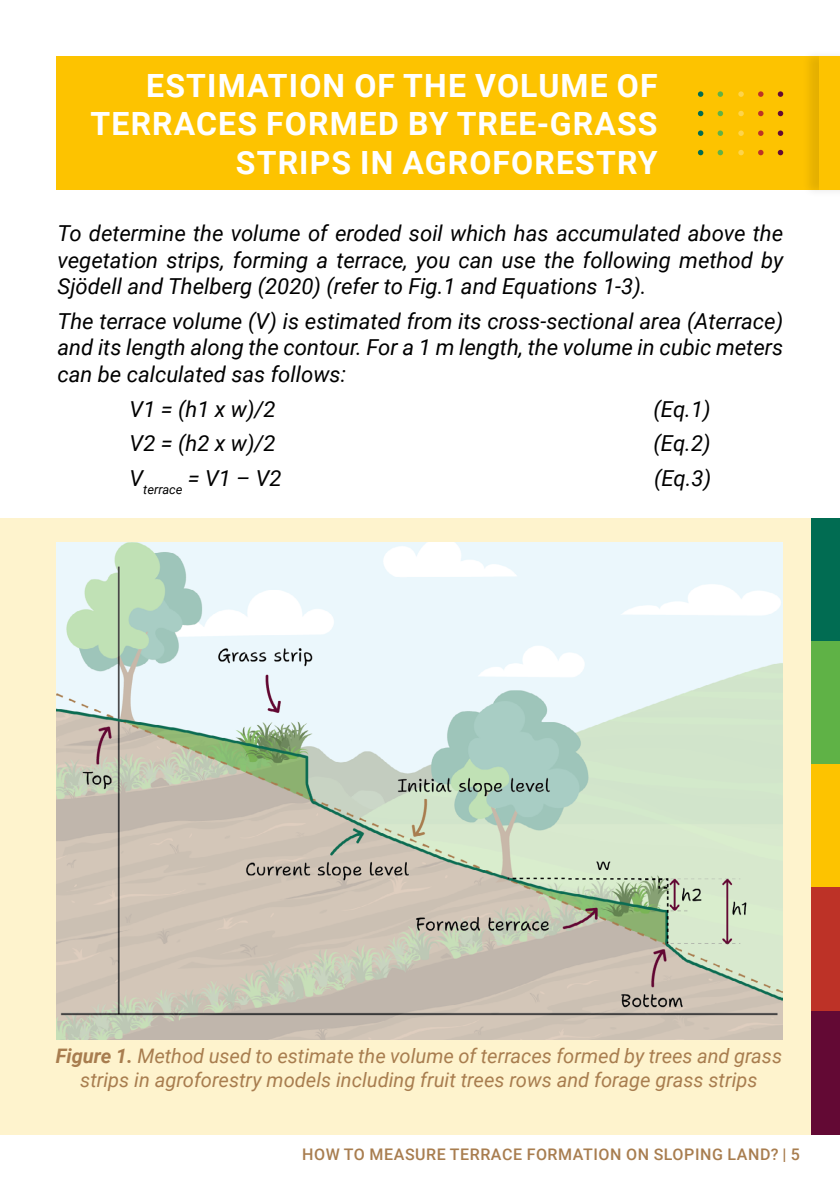
<style>
.page{position:relative;width:840px;height:1191px;background:#fff}
.page>*{position:absolute;margin:0;border:0;box-sizing:border-box;transform-origin:0 0}
.t1{font:700 32px/38.4px "Roboto";letter-spacing:.035em;color:#fff;text-align:right}
.t2{font:italic 22px/26.4px "Roboto";color:#000;text-align:justify}
.t3{font:italic 20px/24px "Roboto";color:#a87d4f;text-align:center}
.t4{font:500 16px "Roboto";letter-spacing:.035em;color:#a87d4f}
.s1{font-weight:700}
</style>
<div class="page">
<div style="left:0;top:518px;width:839px;height:616px;background:#fef3cd"></div>
<div style="left:57px;top:57px;width:762px;height:133px;background:#fdc300"></div>
<div style="left:801px;top:49px;width:38px;height:149px;background:#000;opacity:.1"></div>
<div style="left:819px;top:57px;width:20px;height:133px;background:#fdc300"></div>
<svg style="left:738px;top:111px;width:5px;height:5px"></svg>
<svg style="left:758px;top:111px;width:5px;height:5px"></svg>
<svg style="left:777px;top:111px;width:5px;height:5px"></svg>
<svg style="left:738px;top:91px;width:5px;height:6px"></svg>
<svg style="left:758px;top:91px;width:5px;height:6px"></svg>
<svg style="left:777px;top:91px;width:5px;height:6px"></svg>
<svg style="left:738px;top:150px;width:5px;height:5px"></svg>
<svg style="left:758px;top:150px;width:5px;height:5px"></svg>
<svg style="left:777px;top:150px;width:5px;height:5px"></svg>
<svg style="left:738px;top:130px;width:5px;height:6px"></svg>
<svg style="left:758px;top:130px;width:5px;height:6px"></svg>
<svg style="left:777px;top:130px;width:5px;height:6px"></svg>
<svg style="left:697px;top:111px;width:6px;height:5px"></svg>
<svg style="left:717px;top:111px;width:5px;height:5px"></svg>
<svg style="left:697px;top:91px;width:6px;height:6px"></svg>
<svg style="left:717px;top:91px;width:5px;height:6px"></svg>
<svg style="left:697px;top:150px;width:6px;height:5px"></svg>
<svg style="left:717px;top:150px;width:5px;height:5px"></svg>
<svg style="left:697px;top:130px;width:6px;height:6px"></svg>
<svg style="left:717px;top:130px;width:5px;height:6px"></svg>
<div style="left:811px;top:518px;width:28px;height:123px;background:#016c52"></div>
<div style="left:811px;top:641px;width:28px;height:123px;background:#5fb246"></div>
<div style="left:811px;top:764px;width:28px;height:123px;background:#fdc300"></div>
<div style="left:811px;top:887px;width:28px;height:124px;background:#bd3227"></div>
<div style="left:811px;top:1011px;width:28px;height:123px;background:#630934"></div>
<img style="left:57px;top:542px;width:724px;height:497px">
<h1 class="t1" style="left:91px;top:65px;width:568px">ESTIMATION OF THE VOLUME OF<br>TERRACES FORMED BY TREE-GRASS<br>STRIPS IN AGROFORESTRY</h1>
<p class="t2" style="left:57px;top:220px;width:726px">To determine the volume of eroded soil which has accumulated above the vegetation strips, forming a terrace, you can use the following method by Sjödell and Thelberg (2020) (refer to Fig.1 and Equations 1-3).</p>
<p class="t2" style="left:57px;top:307px;width:726px">The terrace volume (V) is estimated from its cross-sectional area (Aterrace) and its length along the contour. For a 1 m length, the volume in cubic meters can be calculated sas follows:</p>
<p class="t2" style="left:129px;top:395px;width:147px">V1 = (h1 x w)/2</p>
<p class="t2" style="left:653px;top:395px;width:59px">(Eq.1)</p>
<p class="t2" style="left:129px;top:429px;width:147px">V2 = (h2 x w)/2</p>
<p class="t2" style="left:653px;top:429px;width:59px">(Eq.2)</p>
<p class="t2" style="left:129px;top:464px;width:153px">V<sub>terrace</sub> = V1 – V2</p>
<p class="t2" style="left:653px;top:464px;width:59px">(Eq.3)</p>
<p class="t3" style="left:56px;top:1043px;width:727px"><span class="s1">Figure 1.</span> Method used to estimate the volume of terraces formed by trees and grass strips in agroforestry models including fruit trees rows and forage grass strips</p>
<p class="t4" style="left:302px;top:1143px;width:499px">HOW TO MEASURE TERRACE FORMATION ON SLOPING LAND? | 5</p>
</div>
